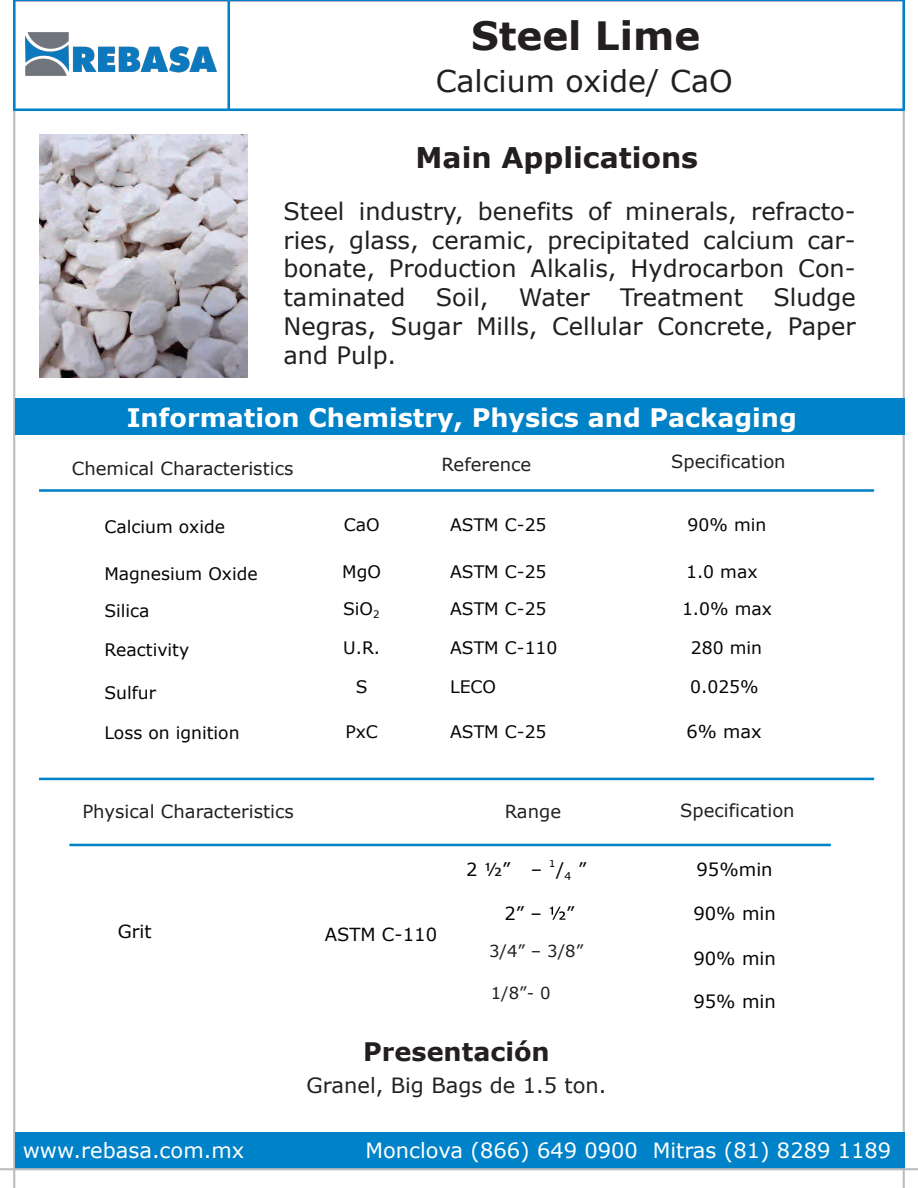
<style>
.page{position:relative;width:918px;height:1188px;background:#fff}
.page>*{position:absolute;margin:0;border:0;box-sizing:border-box;transform-origin:0 0}
.t1{font:700 39px "Verdana";color:#231f20}
.t2{font:30px "Verdana";color:#231f20}
.t3{font:700 28.5px "Verdana";color:#231f20}
.t4{font:700 25.5px "Verdana";color:#fff}
.t5{font:700 25.5px "Verdana";color:#231f20}
.t6{font:24px/28.8px "Verdana";color:#231f20;text-align:justify}
.t7{font:21px "Verdana";color:#fff}
.t8{font:21px "Verdana";color:#231f20}
.t9{font:18px "Verdana";color:#231f20}
.t10{font:18px "Verdana";color:#050504}
.t11{font:17.7px "Verdana";color:#050504}
.t12{font:17.25px/37px "Verdana";color:#050504}
.t13{font:16.5px "Verdana";color:#231f20}
.t14{font:10.8px "Verdana";color:#050504}
</style>
<div class="page">
<hr style="left:903px;top:0;width:2px;height:1188px;background:#bcbdc0">
<hr style="left:13px;top:0;width:2px;height:1188px;background:#bcbdc0">
<div style="left:15px;top:398px;width:889px;height:37px;background:#0082c8"></div>
<div style="left:15px;top:1132px;width:889px;height:36px;background:#0082c8"></div>
<hr style="left:14px;top:108px;width:890px;height:3px;background:#0082c8">
<hr style="left:14px;top:0;width:890px;height:1px;background:#0082c8">
<hr style="left:227px;top:0;width:3px;height:110px;background:#0082c8">
<hr style="left:902px;top:0;width:3px;height:111px;background:#0082c8">
<hr style="left:13px;top:0;width:3px;height:111px;background:#0082c8">
<hr style="left:0;top:1168px;width:918px;height:2px;background:#bcbdc0">
<img style="left:39px;top:135px;width:209px;height:242px">
<hr style="left:39px;top:489px;width:835px;height:3px;background:#0082c8">
<svg style="left:550px;top:907px;width:15px;height:13px"></svg>
<hr style="left:69px;top:844px;width:762px;height:2px;background:#0082c8">
<hr style="left:39px;top:778px;width:835px;height:2px;background:#0082c8">
<img style="left:15px;top:8px;width:213px;height:92px">
<h1 class="t1" style="left:471px;top:8px;width:231px">Steel Lime</h1>
<p class="t2" style="left:436px;top:61px;width:299px">Calcium oxide/ CaO</p>
<p class="t3" style="left:416px;top:138px;width:284px">Main Applications</p>
<p class="t6" style="left:283px;top:196px;width:574px">Steel industry, benefits of minerals, refracto&shy;ries, glass, ceramic, precipitated calcium car&shy;bonate, Production Alkalis, Hydrocarbon Con&shy;taminated</p>
<p class="t6" style="left:283px;top:283px;width:574px;text-indent:490px">Sludge Negras, Sugar Mills, Cellular Concrete, Paper and Pulp.</p>
<p class="t6" style="left:436px;top:283px;width:54px">Soil,</p>
<p class="t6" style="left:519px;top:283px;width:73px">Water</p>
<p class="t6" style="left:620px;top:283px;width:125px">Treatment</p>
<p class="t4" style="left:127px;top:400px;width:672px">Information Chemistry, Physics and Packaging</p>
<p class="t9" style="left:72px;top:456px;width:223px">Chemical Characteristics</p>
<p class="t9" style="left:442px;top:452px;width:91px">Reference</p>
<p class="t9" style="left:671px;top:449px;width:116px">Specification</p>
<p class="t12" style="left:104px;top:508px;width:122px">Calcium oxide</p>
<p class="t12" style="left:104px;top:555px;width:155px">Magnesium Oxide<br>Silica</p>
<p class="t12" style="left:104px;top:631px;width:86px">Reactivity</p>
<p class="t12" style="left:104px;top:674px;width:53px">Sulfur</p>
<p class="t12" style="left:104px;top:714px;width:137px">Loss on ignition</p>
<p class="t12" style="left:344px;top:506px;width:37px">CaO</p>
<p class="t12" style="left:450px;top:506px;width:98px">ASTM C-25</p>
<p class="t12" style="left:688px;top:506px;width:80px">90% min</p>
<p class="t12" style="left:342px;top:553px;width:40px">MgO</p>
<p class="t12" style="left:450px;top:553px;width:98px">ASTM C-25</p>
<p class="t12" style="left:686px;top:553px;width:73px">1.0 max</p>
<p class="t12" style="left:343px;top:590px;width:38px">SiO<sub>2</sub></p>
<p class="t12" style="left:450px;top:590px;width:98px">ASTM C-25</p>
<p class="t12" style="left:682px;top:590px;width:91px">1.0% max</p>
<p class="t12" style="left:343px;top:629px;width:39px">U.R.</p>
<p class="t12" style="left:450px;top:629px;width:109px">ASTM C-110</p>
<p class="t12" style="left:691px;top:629px;width:73px">280 min</p>
<p class="t12" style="left:356px;top:668px;width:13px">S</p>
<p class="t12" style="left:450px;top:668px;width:48px">LECO</p>
<p class="t12" style="left:690px;top:668px;width:70px">0.025%</p>
<p class="t12" style="left:345px;top:713px;width:34px">PxC</p>
<p class="t12" style="left:450px;top:713px;width:98px">ASTM C-25</p>
<p class="t11" style="left:686px;top:719px;width:77px">6% max</p>
<p class="t9" style="left:82px;top:799px;width:213px">Physical Characteristics</p>
<p class="t9" style="left:505px;top:799px;width:58px">Range</p>
<p class="t9" style="left:680px;top:798px;width:116px">Specification</p>
<p class="t10" style="left:118px;top:919px;width:35px">Grit</p>
<p class="t10" style="left:325px;top:922px;width:114px">ASTM C-110</p>
<p class="t10" style="left:466px;top:858px;width:78px">2 ½” –</p>
<p class="t14" style="left:549px;top:856px;width:8px">1</p>
<p class="t10" style="left:556px;top:858px;width:32px">/<sub>4</sub> ”</p>
<p class="t10" style="left:697px;top:858px;width:78px">95%min</p>
<p class="t10" style="left:504px;top:901px;width:39px">2” –</p>
<p class="t10" style="left:566px;top:901px;width:10px">”</p>
<p class="t10" style="left:693px;top:901px;width:84px">90% min</p>
<p class="t10" style="left:693px;top:946px;width:84px">90% min</p>
<p class="t10" style="left:693px;top:989px;width:84px">95% min</p>
<p class="t13" style="left:489px;top:939px;width:96px">3/4” – 3/8”</p>
<p class="t13" style="left:491px;top:982px;width:61px">1/8”- 0</p>
<p class="t5" style="left:363px;top:1034px;width:188px">Presentación</p>
<p class="t8" style="left:307px;top:1071px;width:301px">Granel, Big Bags de 1.5 ton.</p>
<p class="t7" style="left:23px;top:1136px;width:223px">www.rebasa.com.mx</p>
<p class="t7" style="left:365px;top:1136px;width:527px">Monclova (866) 649 0900 Mitras (81) 8289 1189</p>
</div>
